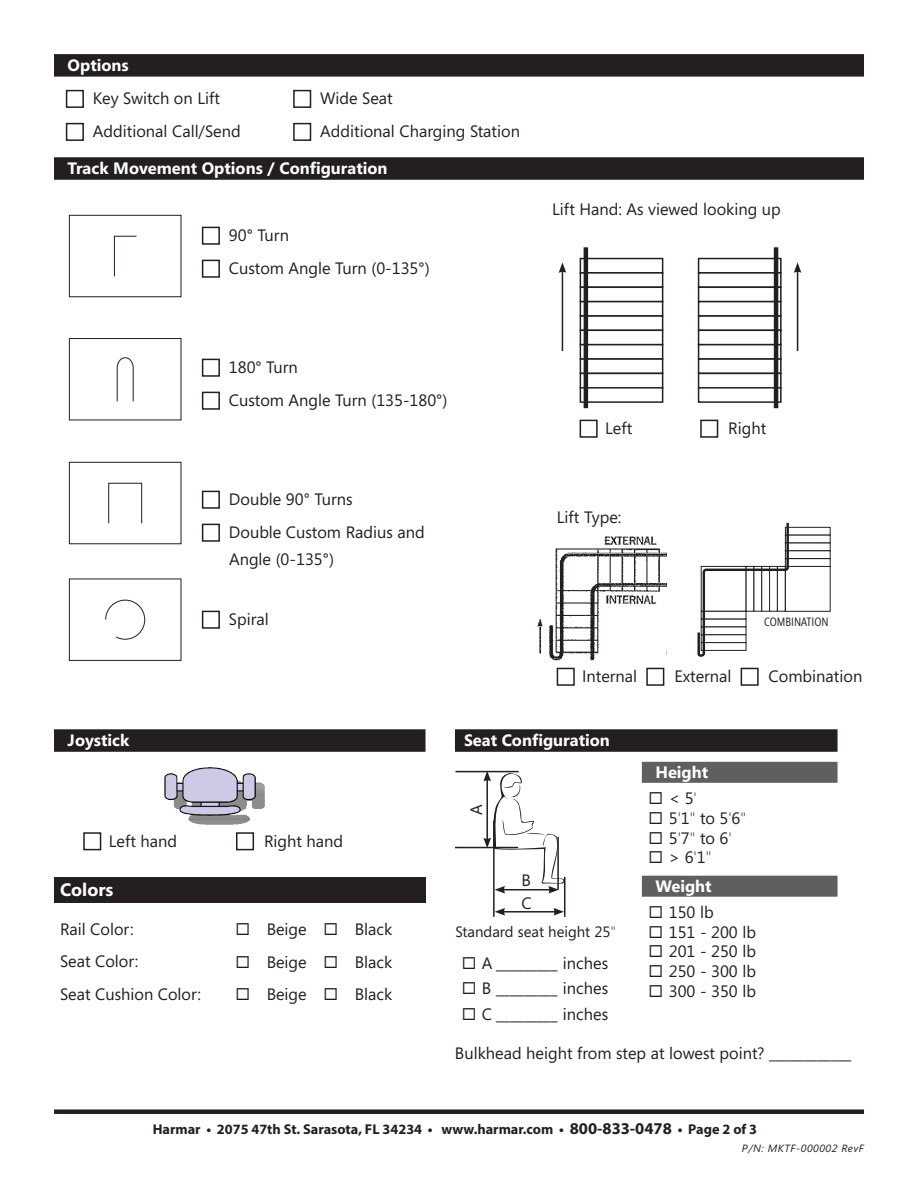
<style>
.page{position:relative;width:918px;height:1188px;background:#fff}
.page>*{position:absolute;margin:0;border:0;box-sizing:border-box;transform-origin:0 0}
.t1{font:700 18px "Segoe";color:#fff}
.t2{font:16.5px/27px "Segoe";color:#231f20}
.t3{font:700 16.5px "Segoe";color:#fff}
.t4{font:15px "Segoe";color:#231f20}
.t5{font:700 14.25px "Myriad Pro";color:#231f20}
.t6{font:12px "Segoe Condensed";color:#231f20}
.t7{font:italic 10.5px "Segoe";letter-spacing:.05em;color:#231f20}
.s1{font-family:"Lato";font-weight:300}
.s2{font-size:16.5px}
</style>
<div class="page">
<div style="left:54px;top:1109px;width:810px;height:5px;background:#231f20"></div>
<div style="left:54px;top:157px;width:810px;height:23px;background:#231f20"></div>
<div style="left:54px;top:54px;width:810px;height:23px;background:#231f20"></div>
<div style="left:69px;top:215px;width:113px;height:82px;border:1px solid #231f20"></div>
<svg style="left:113px;top:235px;width:24px;height:42px"></svg>
<div style="left:69px;top:462px;width:113px;height:82px;border:1px solid #231f20"></div>
<div style="left:108px;top:483px;width:34px;height:41px;border:1px solid #231f20"></div>
<div style="left:69px;top:338px;width:113px;height:82px;border:1px solid #231f20"></div>
<svg style="left:116px;top:357px;width:18px;height:45px"></svg>
<div style="left:69px;top:578px;width:113px;height:83px;border:1px solid #231f20"></div>
<svg style="left:105px;top:599px;width:41px;height:41px"></svg>
<div style="left:580px;top:420px;width:18px;height:18px;border:2px solid #231f20"></div>
<div style="left:700px;top:420px;width:18px;height:18px;border:2px solid #231f20"></div>
<img style="left:537px;top:536px;width:129px;height:133px">
<div style="left:557px;top:668px;width:18px;height:18px;border:2px solid #231f20"></div>
<div style="left:646px;top:668px;width:18px;height:18px;border:2px solid #231f20"></div>
<div style="left:741px;top:668px;width:18px;height:18px;border:2px solid #231f20"></div>
<div style="left:785px;top:566px;width:46px;height:46px;border:1px solid #231f20"></div>
<div style="left:785px;top:527px;width:46px;height:9px;border:1px solid #231f20"></div>
<div style="left:785px;top:535px;width:46px;height:8px;border:1px solid #231f20"></div>
<div style="left:785px;top:550px;width:46px;height:9px;border:1px solid #231f20"></div>
<div style="left:785px;top:558px;width:46px;height:9px;border:1px solid #231f20"></div>
<svg style="left:697px;top:523px;width:93px;height:134px"></svg>
<hr style="left:562px;top:271px;width:1px;height:80px;background:#231f20">
<svg style="left:559px;top:262px;width:7px;height:11px"></svg>
<hr style="left:797px;top:271px;width:1px;height:80px;background:#231f20">
<svg style="left:794px;top:262px;width:7px;height:11px"></svg>
<div style="left:66px;top:90px;width:18px;height:18px;border:2px solid #231f20"></div>
<div style="left:66px;top:123px;width:18px;height:18px;border:2px solid #231f20"></div>
<div style="left:293px;top:90px;width:18px;height:18px;border:2px solid #231f20"></div>
<div style="left:293px;top:123px;width:18px;height:18px;border:2px solid #231f20"></div>
<div style="left:202px;top:227px;width:18px;height:18px;border:2px solid #231f20"></div>
<div style="left:202px;top:260px;width:18px;height:18px;border:2px solid #231f20"></div>
<div style="left:202px;top:359px;width:18px;height:18px;border:2px solid #231f20"></div>
<div style="left:202px;top:392px;width:18px;height:18px;border:2px solid #231f20"></div>
<div style="left:202px;top:491px;width:18px;height:18px;border:2px solid #231f20"></div>
<div style="left:202px;top:524px;width:18px;height:18px;border:2px solid #231f20"></div>
<div style="left:202px;top:611px;width:18px;height:18px;border:2px solid #231f20"></div>
<div style="left:54px;top:729px;width:372px;height:23px;background:#231f20"></div>
<div style="left:455px;top:729px;width:383px;height:23px;background:#231f20"></div>
<div style="left:83px;top:832px;width:18px;height:18px;border:2px solid #231f20"></div>
<div style="left:236px;top:832px;width:18px;height:18px;border:2px solid #231f20"></div>
<hr style="left:503px;top:911px;width:53px;height:2px;background:#231f20">
<svg style="left:553px;top:908px;width:11px;height:8px"></svg>
<svg style="left:495px;top:908px;width:10px;height:8px"></svg>
<svg style="left:483px;top:772px;width:81px;height:122px"></svg>
<hr style="left:456px;top:771px;width:63px;height:1px;background:#231f20">
<hr style="left:455px;top:847px;width:63px;height:1px;background:#231f20">
<hr style="left:557px;top:837px;width:2px;height:53px;background:#231f20">
<hr style="left:493px;top:821px;width:2px;height:96px;background:#231f20">
<hr style="left:564px;top:877px;width:2px;height:40px;background:#231f20">
<div style="left:642px;top:762px;width:196px;height:21px;background:#5f5f62"></div>
<div style="left:642px;top:876px;width:196px;height:21px;background:#5f5f62"></div>
<img style="left:138px;top:751px;width:147px;height:89px">
<div style="left:580px;top:258px;width:83px;height:16px;border:2px solid #231f20"></div>
<div style="left:580px;top:272px;width:83px;height:16px;border:2px solid #231f20"></div>
<div style="left:580px;top:287px;width:83px;height:15px;border:2px solid #231f20"></div>
<div style="left:580px;top:301px;width:83px;height:16px;border:2px solid #231f20"></div>
<div style="left:580px;top:315px;width:83px;height:16px;border:2px solid #231f20"></div>
<div style="left:580px;top:330px;width:83px;height:15px;border:2px solid #231f20"></div>
<div style="left:580px;top:344px;width:83px;height:16px;border:2px solid #231f20"></div>
<div style="left:580px;top:358px;width:83px;height:16px;border:2px solid #231f20"></div>
<div style="left:580px;top:373px;width:83px;height:15px;border:2px solid #231f20"></div>
<div style="left:580px;top:387px;width:83px;height:16px;border:2px solid #231f20"></div>
<hr style="left:584px;top:247px;width:4px;height:161px;background:#231f20">
<div style="left:698px;top:258px;width:84px;height:16px;border:2px solid #231f20"></div>
<div style="left:698px;top:272px;width:84px;height:16px;border:2px solid #231f20"></div>
<div style="left:698px;top:287px;width:84px;height:15px;border:2px solid #231f20"></div>
<div style="left:698px;top:301px;width:84px;height:16px;border:2px solid #231f20"></div>
<div style="left:698px;top:315px;width:84px;height:16px;border:2px solid #231f20"></div>
<div style="left:698px;top:330px;width:84px;height:15px;border:2px solid #231f20"></div>
<div style="left:698px;top:344px;width:84px;height:16px;border:2px solid #231f20"></div>
<div style="left:698px;top:358px;width:84px;height:16px;border:2px solid #231f20"></div>
<div style="left:698px;top:373px;width:84px;height:15px;border:2px solid #231f20"></div>
<div style="left:698px;top:387px;width:84px;height:16px;border:2px solid #231f20"></div>
<hr style="left:774px;top:247px;width:4px;height:161px;background:#231f20">
<div style="left:54px;top:877px;width:372px;height:25px;background:#231f20"></div>
<p class="t3" style="left:68px;top:53px;width:63px">Options</p>
<p class="t2" style="left:93px;top:85px;width:129px">Key Switch on Lift</p>
<p class="t2" style="left:93px;top:118px;width:149px">Additional Call/Send</p>
<p class="t2" style="left:320px;top:85px;width:74px">Wide Seat</p>
<p class="t2" style="left:320px;top:118px;width:201px">Additional Charging Station</p>
<p class="t3" style="left:68px;top:156px;width:321px">Track Movement Options / Configuration</p>
<p class="t2" style="left:229px;top:221px;width:62px">90° Turn</p>
<p class="t2" style="left:229px;top:254px;width:202px">Custom Angle Turn (0-135°)</p>
<p class="t2" style="left:229px;top:353px;width:71px">180° Turn</p>
<p class="t2" style="left:229px;top:386px;width:220px">Custom Angle Turn (135-180°)</p>
<p class="t2" style="left:229px;top:485px;width:125px">Double 90° Turns</p>
<p class="t2" style="left:229px;top:518px;width:197px">Double Custom Radius and<br>Angle (0-135°)</p>
<p class="t2" style="left:229px;top:605px;width:41px">Spiral</p>
<p class="t2" style="left:552px;top:195px;width:230px">Lift Hand: As viewed looking up</p>
<p class="t2" style="left:605px;top:414px;width:29px">Left</p>
<p class="t2" style="left:728px;top:414px;width:40px">Right</p>
<p class="t2" style="left:557px;top:503px;width:66px">Lift Type:</p>
<p class="t6" style="left:764px;top:614px;width:66px">COMBINATION</p>
<p class="t2" style="left:582px;top:662px;width:57px">Internal</p>
<p class="t2" style="left:674px;top:662px;width:59px">External</p>
<p class="t2" style="left:769px;top:662px;width:95px">Combination</p>
<p class="t3" style="left:68px;top:728px;width:63px">Joystick</p>
<p class="t3" style="left:464px;top:728px;width:147px">Seat Configuration</p>
<p class="t2" style="left:109px;top:827px;width:70px">Left hand</p>
<p class="t2" style="left:264px;top:827px;width:81px">Right hand</p>
<p class="t1" style="left:60px;top:877px;width:55px">Colors</p>
<p class="t2" style="left:60px;top:915px;width:75px">Rail Color:</p>
<p class="t2" style="left:236px;top:916px;width:73px">◻ Beige</p>
<p class="t2" style="left:324px;top:916px;width:70px">◻ Black</p>
<p class="t2" style="left:60px;top:948px;width:80px">Seat Color:</p>
<p class="t2" style="left:236px;top:948px;width:73px">◻ Beige</p>
<p class="t2" style="left:324px;top:948px;width:70px">◻ Black</p>
<p class="t2" style="left:60px;top:980px;width:143px">Seat Cushion Color:</p>
<p class="t2" style="left:236px;top:980px;width:73px">◻ Beige</p>
<p class="t2" style="left:324px;top:980px;width:70px">◻ Black</p>
<p class="t2" style="left:462px;top:815px;width:12px;rotate:-90deg">A</p>
<p class="t2" style="left:521px;top:866px;width:11px">B</p>
<p class="t2" style="left:521px;top:890px;width:12px">C</p>
<p class="t4" style="left:456px;top:922px;width:162px">Standard seat height 25<span class="s1">"</span></p>
<p class="t2" style="left:462px;top:949px;width:148px">◻ A _________ inches</p>
<p class="t2" style="left:462px;top:975px;width:148px">◻ B _________ inches</p>
<p class="t2" style="left:462px;top:1000px;width:148px">◻ C _________ inches</p>
<p class="t3" style="left:655px;top:761px;width:54px">Height</p>
<p class="t2" style="left:649px;top:784px;width:50px">◻ &lt; 5<span class="s1">'</span></p>
<p class="t2" style="left:649px;top:804px;width:99px">◻ 5<span class="s1">'</span>1<span class="s1">"</span> to 5<span class="s1">'</span>6<span class="s1">"</span></p>
<p class="t2" style="left:649px;top:824px;width:85px">◻ 5<span class="s1">'</span>7<span class="s1">"</span> to 6<span class="s1">'</span></p>
<p class="t2" style="left:649px;top:844px;width:64px">◻ &gt; 6<span class="s1">'</span>1<span class="s1">"</span></p>
<p class="t3" style="left:655px;top:875px;width:58px">Weight</p>
<p class="t2" style="left:649px;top:898px;width:67px">◻ 150 lb</p>
<p class="t2" style="left:649px;top:918px;width:109px">◻ 151 - 200 lb</p>
<p class="t2" style="left:649px;top:938px;width:109px">◻ 201 - 250 lb</p>
<p class="t2" style="left:649px;top:957px;width:109px">◻ 250 - 300 lb</p>
<p class="t2" style="left:649px;top:977px;width:109px">◻ 300 - 350 lb</p>
<p class="t2" style="left:455px;top:1039px;width:398px">Bulkhead height from step at lowest point? ____________</p>
<p class="t5" style="left:153px;top:1120px;width:606px">Harmar • 2075 47th St. Sarasota, FL 34234 • www.harmar.com • <span class="s2">800-833-0478</span> • Page 2 of 3</p>
<p class="t7" style="left:742px;top:1142px;width:124px">P/N: MKTF-000002 RevF</p>
</div>
